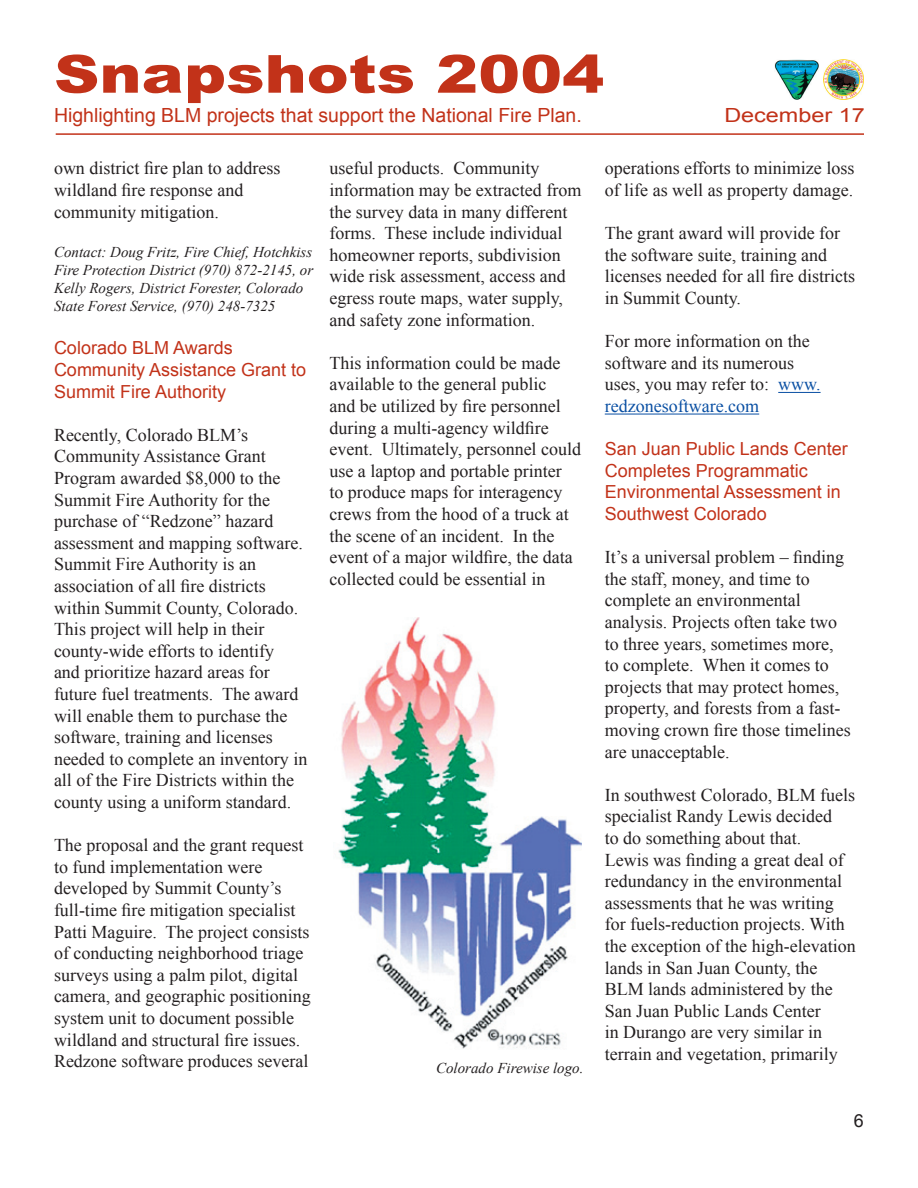
<style>
.page{position:relative;width:918px;height:1188px;background:#fff}
.page>*{position:absolute;margin:0;border:0;box-sizing:border-box;transform-origin:0 0}
.t1{font:900 52.5px "Arial";color:#c23219;scale:1.2 1}
.t2{font:19.5px "Arial";color:#c23219}
.t3{font:19.5px "Arial";color:#c23219;scale:1.2 1}
.t4{font:18px/21.6px "Times New Roman";color:#231f20}
.t5{font:18px/21.6px "Arial";color:#c23219}
.t6{font:18px "Arial";color:#231f20}
.t7{font:italic 15px/18px "Times New Roman";color:#231f20}
.s1{color:#094fa3}
</style>
<div class="page">
<hr style="left:56px;top:133px;width:808px;height:2px;background:#c23219">
<img style="left:823px;top:59px;width:41px;height:41px">
<img style="left:775px;top:59px;width:43px;height:40px">
<hr style="left:778px;top:392px;width:43px;height:1px;background:#094fa3">
<hr style="left:605px;top:414px;width:154px;height:1px;background:#094fa3">
<img style="left:338px;top:617px;width:244px;height:432px">
<h1 class="t1" style="left:54px;top:36px;width:460px">Snapshots 2004</h1>
<p class="t2" style="left:54px;top:103px;width:529px">Highlighting BLM projects that support the National Fire Plan.</p>
<p class="t3" style="left:724px;top:102px;width:119px">December 17</p>
<p class="t4" style="left:54px;top:157px;width:228px">own district fire plan to address wildland fire response and community mitigation.</p>
<p class="t7" style="left:54px;top:243px;width:261px">Contact: Doug Fritz, Fire Chief, Hotchkiss Fire Protection District (970) 872-2145, or Kelly Rogers, District Forester, Colorado State Forest Service, (970) 248-7325</p>
<p class="t5" style="left:54px;top:338px;width:254px">Colorado BLM Awards<br>Community Assistance Grant to<br>Summit Fire Authority</p>
<p class="t4" style="left:54px;top:424px;width:255px">Recently, Colorado BLM’s<br>Community Assistance Grant<br>Program awarded $8,000 to the<br>Summit Fire Authority for the purchase of “Redzone” hazard assessment and mapping software.<br>Summit Fire Authority is an association of all fire districts within Summit County, Colorado.<br>This project will help in their county-wide efforts to identify<br>and prioritize hazard areas for future fuel treatments. The award will enable them to purchase the software, training and licenses needed to complete an inventory in all of the Fire Districts within the county using a uniform standard.</p>
<p class="t4" style="left:54px;top:834px;width:258px">The proposal and the grant request to fund implementation were developed by Summit County’s full-time fire mitigation specialist Patti Maguire. The project consists of conducting neighborhood triage surveys using a palm pilot, digital camera, and geographic positioning system unit to document possible wildland and structural fire issues.<br>Redzone software produces several</p>
<p class="t4" style="left:605px;top:157px;width:251px">operations efforts to minimize loss of life as well as property damage.</p>
<p class="t4" style="left:605px;top:222px;width:252px">The grant award will provide for the software suite, training and licenses needed for all fire districts in Summit County.</p>
<p class="t4" style="left:605px;top:330px;width:217px">For more information on the software and its numerous uses, you may refer to: <span class="s1">www. redzonesoftware.com</span></p>
<p class="t5" style="left:605px;top:438px;width:245px">San Juan Public Lands Center<br>Completes Programmatic<br>Environmental Assessment in<br>Southwest Colorado</p>
<p class="t4" style="left:605px;top:546px;width:247px">It’s a universal problem – finding the staff, money, and time to complete an environmental analysis. Projects often take two to three years, sometimes more, to complete. When it comes to projects that may protect homes, property, and forests from a fast&shy;moving crown fire those timelines are unacceptable.</p>
<p class="t4" style="left:605px;top:784px;width:252px">In southwest Colorado, BLM fuels specialist Randy Lewis decided<br>to do something about that.<br>Lewis was finding a great deal of redundancy in the environmental assessments that he was writing for fuels-reduction projects. With the exception of the high-elevation lands in San Juan County, the<br>BLM lands administered by the<br>San Juan Public Lands Center<br>in Durango are very similar in terrain and vegetation, primarily</p>
<p class="t4" style="left:329px;top:157px;width:253px">useful products. Community information may be extracted from the survey data in many different forms. These include individual homeowner reports, subdivision wide risk assessment, access and egress route maps, water supply, and safety zone information.</p>
<p class="t4" style="left:329px;top:352px;width:253px">This information could be made available to the general public<br>and be utilized by fire personnel during a multi-agency wildfire event. Ultimately, personnel could use a laptop and portable printer<br>to produce maps for interagency crews from the hood of a truck at the scene of an incident. In the event of a major wildfire, the data collected could be essential in</p>
<p class="t7" style="left:436px;top:1059px;width:149px">Colorado Firewise logo.</p>
<p class="t6" style="left:854px;top:1108px;width:12px">6</p>
</div>
